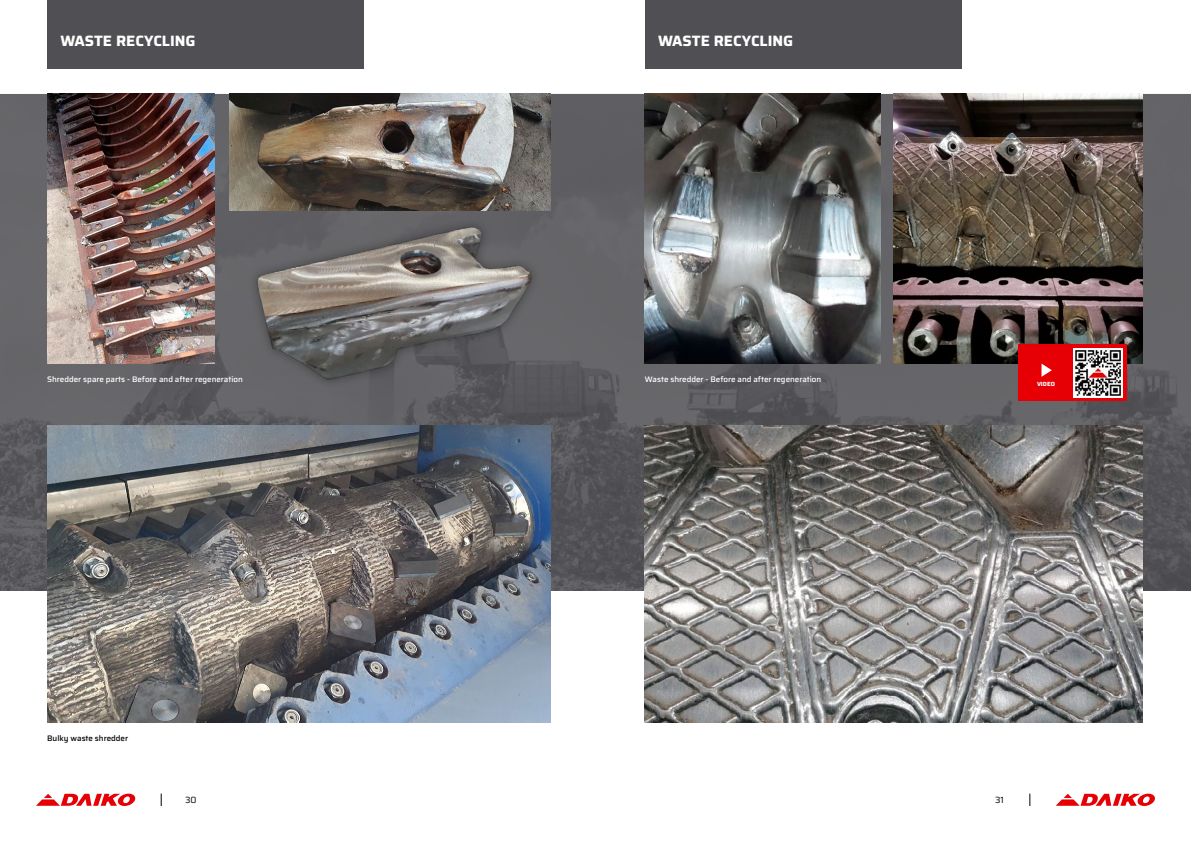
<style>
.page{position:relative;width:1191px;height:842px;background:#fff}
.page>*{position:absolute;margin:0;border:0;box-sizing:border-box;transform-origin:0 0}
.t1{font:700 15px "Saira";color:#fff}
.t2{font:9px "Saira";color:#000}
.t3{font:500 8px "Saira";color:#fff}
.t4{font:500 8px "Saira";color:#000}
.t5{font:700 6px "Saira";color:#fff}
</style>
<div class="page">
<svg style="left:161px;top:794px;width:1px;height:12px"></svg>
<svg style="left:36px;top:794px;width:100px;height:12px"></svg>
<svg style="left:1029px;top:794px;width:1px;height:12px"></svg>
<svg style="left:1056px;top:794px;width:99px;height:12px"></svg>
<img style="left:0;top:94px;width:1191px;height:496px">
<div style="left:47px;top:0;width:317px;height:68px;background:#504f53"></div>
<div style="left:645px;top:0;width:316px;height:68px;background:#504f53"></div>
<img style="left:47px;top:94px;width:168px;height:270px">
<img style="left:229px;top:94px;width:322px;height:117px">
<img style="left:47px;top:425px;width:504px;height:297px">
<img style="left:645px;top:94px;width:235px;height:270px">
<img style="left:645px;top:425px;width:497px;height:297px">
<img style="left:894px;top:94px;width:248px;height:270px">
<div style="left:1018px;top:345px;width:108px;height:56px;background:#e60005"></div>
<svg style="left:1041px;top:364px;width:10px;height:13px"></svg>
<img style="left:1073px;top:349px;width:49px;height:48px">
<img style="left:219px;top:217px;width:368px;height:186px">
<h1 class="t1" style="left:60px;top:29px;width:137px">WASTE RECYCLING</h1>
<h1 class="t1" style="left:658px;top:29px;width:137px">WASTE RECYCLING</h1>
<p class="t3" style="left:47px;top:373px;width:197px">Shredder spare parts - Before and after regeneration</p>
<p class="t3" style="left:645px;top:373px;width:178px">Waste shredder - Before and after regeneration</p>
<p class="t5" style="left:1037px;top:380px;width:19px">VIDEO</p>
<p class="t4" style="left:47px;top:732px;width:82px">Bulky waste shredder</p>
<p class="t2" style="left:185px;top:793px;width:13px">30</p>
<p class="t2" style="left:995px;top:793px;width:10px">31</p>
</div>
